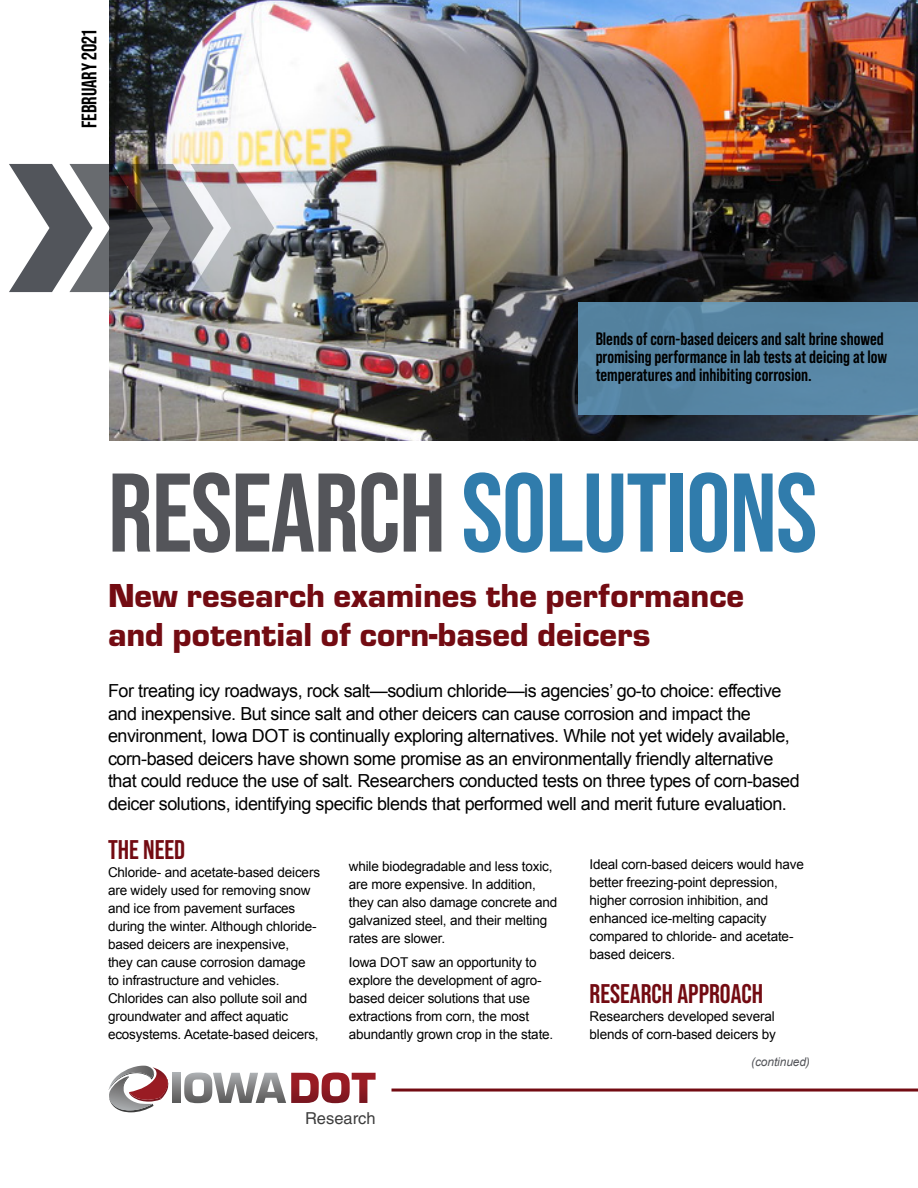
<style>
.page{position:relative;width:918px;height:1188px;background:#fff}
.page>*{position:absolute;margin:0;border:0;box-sizing:border-box;transform-origin:0 0}
.H1_-_Research_Soluti{font:700 111.45px "Bebas Neue Pro";letter-spacing:-.01em;color:#307cac}
.H2_-_Page_1_headline{font:900 34.5px/39px "Eurostile";color:#730b12}
.H3_-_subhead{font:700 27px "Bebas Neue Pro";color:#730b12}
.about_this_project{font:700 21px "Bebas Neue Pro";color:#000}
.Intro_text{font:18px/22.5px "Arial";letter-spacing:-.025em;color:#000}
.t1{font:700 18px/18px "Bebas Neue Pro";color:#000}
.t2{font:16.5px "Helvetica";color:#3d3d3d}
.body_copy{font:13.5px/18px "Arial";letter-spacing:-.01em;color:#000}
.t3{font:italic 12px "Arial";letter-spacing:-.01em;color:#54555a}
.s1{color:#54555a}
</style>
<div class="page">
<svg style="left:173px;top:1073px;width:8px;height:30px"></svg>
<svg style="left:184px;top:1073px;width:192px;height:30px"></svg>
<svg style="left:108px;top:1066px;width:61px;height:46px"></svg>
<img style="left:110px;top:0;width:808px;height:440px">
<div style="left:578px;top:302px;width:340px;height:112px;background:#5685a4"></div>
<hr style="left:392px;top:1089px;width:526px;height:3px;background:#730b12">
<svg style="left:9px;top:164px;width:265px;height:128px"></svg>
<p class="about_this_project" style="left:77px;top:128px;width:100px;rotate:-90deg">FEBRUARY 2021</p>
<p class="t1" style="left:596px;top:329px;width:293px">Blends of corn-based deicers and salt brine showed promising performance in lab tests at deicing at low temperatures and inhibiting corrosion.</p>
<h1 class="H1_-_Research_Soluti" style="left:108px;top:449px;width:711px"><span class="s1">RESEARCH</span> SOLUTIONS</h1>
<h2 class="H2_-_Page_1_headline" style="left:108px;top:573px;width:638px">New research examines the performance and potential of corn-based deicers</h2>
<p class="Intro_text" style="left:108px;top:680px;width:693px">For treating icy roadways, rock salt—sodium chloride—is agencies’ go-to choice: effective and inexpensive. But since salt and other deicers can cause corrosion and impact the environment, Iowa DOT is continually exploring alternatives. While not yet widely available, corn-based deicers have shown some promise as an environmentally friendly alternative that could reduce the use of salt. Researchers conducted tests on three types of corn-based deicer solutions, identifying specific blends that performed well and merit future evaluation.</p>
<p class="H3_-_subhead" style="left:108px;top:834px;width:79px">THE NEED</p>
<p class="body_copy" style="left:108px;top:864px;width:214px">Chloride- and acetate-based deicers are widely used for removing snow and ice from pavement surfaces during the winter. Although chloride&shy;based deicers are inexpensive,<br>they can cause corrosion damage to infrastructure and vehicles.<br>Chlorides can also pollute soil and groundwater and affect aquatic ecosystems. Acetate-based deicers,</p>
<p class="body_copy" style="left:349px;top:857px;width:210px">while biodegradable and less toxic, are more expensive. In addition, they can also damage concrete and galvanized steel, and their melting rates are slower.</p>
<p class="body_copy" style="left:590px;top:856px;width:216px">Ideal corn-based deicers would have better freezing-point depression, higher corrosion inhibition, and enhanced ice-melting capacity compared to chloride- and acetate&shy;based deicers.</p>
<p class="H3_-_subhead" style="left:590px;top:979px;width:175px">RESEARCH APPROACH</p>
<p class="body_copy" style="left:590px;top:1008px;width:188px">Researchers developed several blends of corn-based deicers by</p>
<p class="body_copy" style="left:349px;top:954px;width:206px">Iowa DOT saw an opportunity to explore the development of agro&shy;based deicer solutions that use extractions from corn, the most abundantly grown crop in the state.</p>
<p class="t2" style="left:305px;top:1108px;width:72px">Research</p>
<p class="t3" style="left:751px;top:1054px;width:60px">(continued)</p>
</div>
